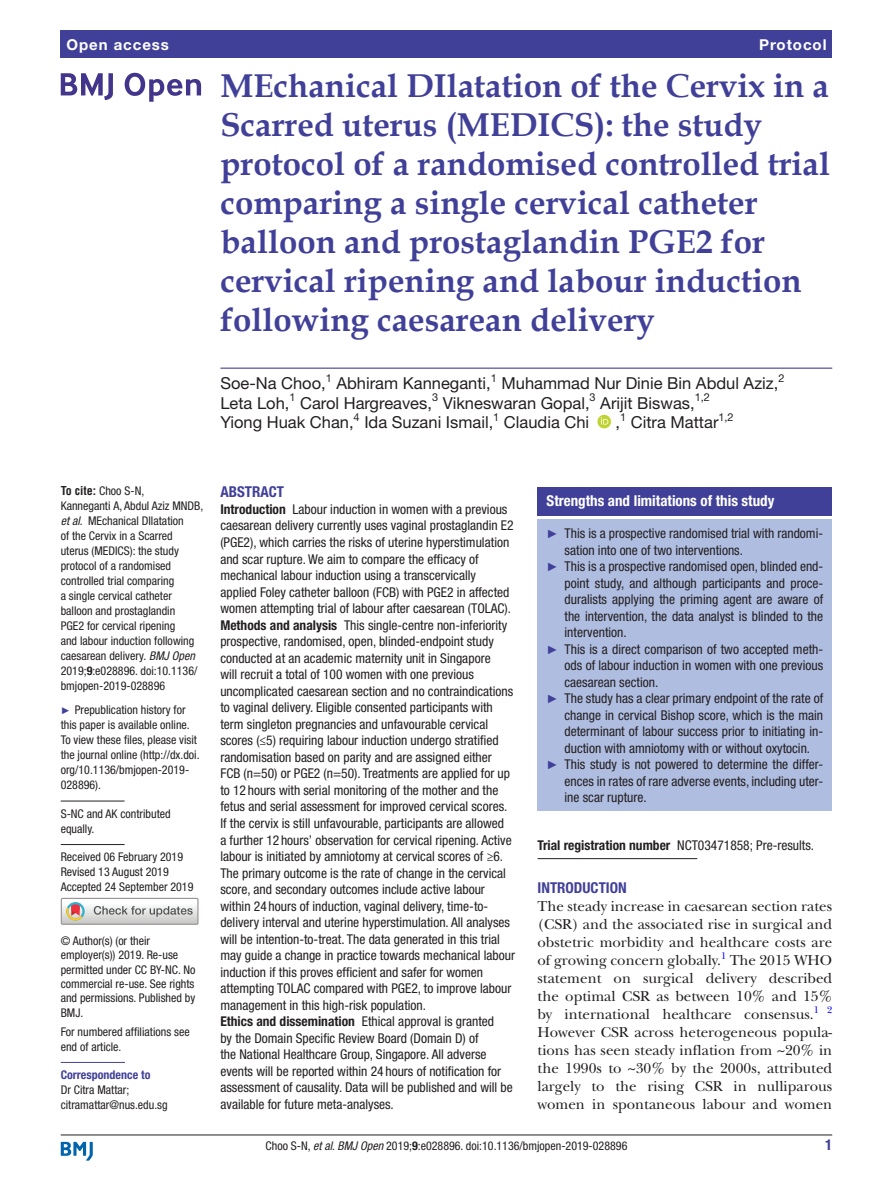
<style>
.page{position:relative;width:893px;height:1191px;background:#fff}
.page>*{position:absolute;margin:0;border:0;box-sizing:border-box;transform-origin:0 0}
.t1{font:700 33px/39px "Book Antiqua";color:#414099}
.t2{font:16.5px "Helvetica Neue LT Std";color:#231f20}
.t3{font:15px/18px "New Baskerville";color:#231f20;text-align:justify}
.t4{font:700 condensed 15px "Helvetica Neue LT Std";color:#fff}
.t5{font:700 condensed 15px "Helvetica Neue LT Std";color:#414099}
.t6{font:700 15px "Helvetica Neue LT Std";letter-spacing:.065em;color:#fff}
.t7{font:condensed 13.5px/16.5px "Helvetica Neue LT Std";color:#231f20}
.t8{font:condensed 12px/15px "Helvetica Neue LT Std";color:#231f20}
.t9{font:700 condensed 12px "Helvetica Neue LT Std";color:#414099}
.t10{font:10.95px "Helvetica Neue LT Std";color:#231f20}
.t11{font:9.9px "New Baskerville";color:#00f}
.s1{font-family:"Helvetica LT Std";font-weight:700}
.s2{font-style:italic}
.s3{font-weight:700}
.s4{font-family:"Arial";font-stretch:normal;font-size:9.75px;color:#414099}
.s5{font-family:"Arial";font-stretch:normal;font-size:12px;color:#414099}
</style>
<div class="page">
<hr style="left:61px;top:1134px;width:771px;height:1px;background:#231f20">
<svg style="left:61px;top:1141px;width:32px;height:19px"></svg>
<div style="left:61px;top:31px;width:771px;height:27px;background:#414099"></div>
<hr style="left:220px;top:367px;width:612px;height:2px;background:#414099">
<svg style="left:597px;top:415px;width:14px;height:13px"></svg>
<hr style="left:61px;top:800px;width:64px;height:1px;background:#231f20">
<hr style="left:61px;top:844px;width:64px;height:1px;background:#231f20">
<hr style="left:61px;top:1062px;width:64px;height:1px;background:#414099">
<svg style="left:61px;top:73px;width:52px;height:27px"></svg>
<svg style="left:125px;top:73px;width:76px;height:29px"></svg>
<div style="left:61px;top:897px;width:138px;height:27px;border:1px solid #969090"></div>
<svg style="left:61px;top:898px;width:137px;height:26px"></svg>
<hr style="left:538px;top:858px;width:159px;height:1px;background:#231f20">
<div style="left:538px;top:487px;width:294px;height:28px;background:#414099"></div>
<div style="left:538px;top:519px;width:294px;height:292px;background:#afbde1"></div>
<p class="t6" style="left:66px;top:35px;width:104px">Open access</p>
<p class="t6" style="left:759px;top:35px;width:69px">Protocol</p>
<p class="t1" style="left:220px;top:66px;width:611px">MEchanical DIlatation of the Cervix in a Scarred uterus (MEDICS): the study protocol of a randomised controlled trial comparing a single cervical catheter balloon and prostaglandin PGE2 for cervical ripening and labour induction following caesarean delivery</p>
<p class="t2" style="left:220px;top:374px;width:107px">Soe-Na Choo,</p>
<p class="t10" style="left:326px;top:371px;width:8px">1</p>
<p class="t2" style="left:336px;top:374px;width:156px">Abhiram Kanneganti,</p>
<p class="t10" style="left:491px;top:371px;width:8px">1</p>
<p class="t2" style="left:501px;top:374px;width:278px">Muhammad Nur Dinie Bin Abdul Aziz,</p>
<p class="t10" style="left:778px;top:371px;width:8px">2</p>
<p class="t2" style="left:220px;top:393px;width:71px">Leta Loh,</p>
<p class="t10" style="left:289px;top:391px;width:8px">1</p>
<p class="t2" style="left:300px;top:393px;width:133px">Carol Hargreaves,</p>
<p class="t10" style="left:432px;top:391px;width:8px">3</p>
<p class="t2" style="left:443px;top:393px;width:148px">Vikneswaran Gopal,</p>
<p class="t10" style="left:590px;top:391px;width:8px">3</p>
<p class="t2" style="left:600px;top:393px;width:96px">Arijit Biswas,</p>
<p class="t10" style="left:695px;top:391px;width:17px">1,2</p>
<p class="t2" style="left:220px;top:413px;width:135px">Yiong Huak Chan,</p>
<p class="t10" style="left:354px;top:410px;width:8px">4</p>
<p class="t2" style="left:364px;top:413px;width:130px">Ida Suzani Ismail,</p>
<p class="t10" style="left:493px;top:410px;width:8px">1</p>
<p class="t2" style="left:504px;top:413px;width:87px">Claudia Chi</p>
<p class="t10" style="left:620px;top:410px;width:8px">1</p>
<p class="t2" style="left:631px;top:413px;width:89px">Citra Mattar</p>
<p class="t10" style="left:718px;top:410px;width:17px">1,2</p>
<p class="t2" style="left:616px;top:413px;width:6px">,</p>
<p class="t8" style="left:61px;top:483px;width:144px"><span class="s1">To cite:</span> Choo S-N,<br>Kanneganti A, Abdul Aziz MNDB, <span class="s2">et al</span>. MEchanical DIlatation<br>of the Cervix in a Scarred uterus (MEDICS): the study protocol of a randomised controlled trial comparing<br>a single cervical catheter balloon and prostaglandin<br>PGE2 for cervical ripening<br>and labour induction following caesarean delivery. <span class="s2">BMJ Open<br></span>2019;<span class="s3">9</span>:e028896. doi:10.1136/ bmjopen-2019-028896</p>
<p class="t8" style="left:61px;top:702px;width:140px"><span class="s4">►</span> Prepublication history for this paper is available online.<br>To view these files, please visit the journal online (http://dx.doi. org/10.1136/bmjopen-2019-<br>028896).</p>
<p class="t8" style="left:61px;top:806px;width:111px">S-NC and AK contributed equally.</p>
<p class="t8" style="left:61px;top:849px;width:134px">Received 06 February 2019<br>Revised 13 August 2019<br>Accepted 24 September 2019</p>
<p class="t8" style="left:61px;top:933px;width:136px;line-height:14.4px">© Author(s) (or their employer(s)) 2019. Re-use permitted under CC BY-NC. No commercial re-use. See rights and permissions. Published by<br>BMJ.</p>
<p class="t8" style="left:61px;top:1024px;width:130px">For numbered affiliations see end of article.</p>
<p class="t9" style="left:61px;top:1067px;width:91px">Correspondence to</p>
<p class="t8" style="left:61px;top:1082px;width:108px">Dr Citra Mattar; citramattar@nus.edu.sg</p>
<p class="t5" style="left:220px;top:483px;width:65px">Abstract</p>
<p class="t7" style="left:220px;top:501px;width:296px"><span class="s3">Introduction</span> Labour induction in women with a previous caesarean delivery currently uses vaginal prostaglandin E2 (PGE2), which carries the risks of uterine hyperstimulation and scar rupture. We aim to compare the efficacy of mechanical labour induction using a transcervically applied Foley catheter balloon (FCB) with PGE2 in affected women attempting trial of labour after caesarean (TOLAC).<br><span class="s3">Methods and analysis</span> This single-centre non-inferiority prospective, randomised, open, blinded-endpoint study conducted at an academic maternity unit in Singapore<br>will recruit a total of 100 women with one previous uncomplicated caesarean section and no contraindications to vaginal delivery. Eligible consented participants with term singleton pregnancies and unfavourable cervical scores (≤5) requiring labour induction undergo stratified randomisation based on parity and are assigned either FCB (n=50) or PGE2 (n=50). Treatments are applied for up to 12 hours with serial monitoring of the mother and the fetus and serial assessment for improved cervical scores.<br>If the cervix is still unfavourable, participants are allowed<br>a further 12 hours’ observation for cervical ripening. Active labour is initiated by amniotomy at cervical scores of ≥6.<br>The primary outcome is the rate of change in the cervical score, and secondary outcomes include active labour within 24 hours of induction, vaginal delivery, time-to&shy;delivery interval and uterine hyperstimulation. All analyses will be intention-to-treat. The data generated in this trial may guide a change in practice towards mechanical labour induction if this proves efficient and safer for women attempting TOLAC compared with PGE2, to improve labour management in this high-risk population.<br><span class="s3">Ethics and dissemination</span> Ethical approval is granted<br>by the Domain Specific Review Board (Domain D) of<br>the National Healthcare Group, Singapore. All adverse events will be reported within 24 hours of notification for assessment of causality. Data will be published and will be available for future meta-analyses.</p>
<p class="t4" style="left:547px;top:492px;width:229px">Strengths and limitations of this study</p>
<p class="t7" style="left:547px;top:525px;width:278px"><span class="s5">►</span> This is a prospective randomised trial with randomi-</p>
<p class="t7" style="left:565px;top:541px;width:180px">sation into one of two interventions.</p>
<p class="t7" style="left:547px;top:558px;width:278px"><span class="s5">►</span> This is a prospective randomised open, blinded end-</p>
<p class="t7" style="left:565px;top:574px;width:260px">point study, and although participants and proce-</p>
<p class="t7" style="left:565px;top:591px;width:260px">duralists applying the priming agent are aware of</p>
<p class="t7" style="left:565px;top:607px;width:260px">the intervention, the data analyst is blinded to the</p>
<p class="t7" style="left:565px;top:624px;width:64px">intervention.</p>
<p class="t7" style="left:547px;top:640px;width:278px"><span class="s5">►</span> This is a direct comparison of two accepted meth-</p>
<p class="t7" style="left:565px;top:657px;width:260px">ods of labour induction in women with one previous</p>
<p class="t7" style="left:565px;top:673px;width:95px">caesarean section.</p>
<p class="t7" style="left:547px;top:690px;width:278px"><span class="s5">►</span> The study has a clear primary endpoint of the rate of</p>
<p class="t7" style="left:565px;top:706px;width:260px">change in cervical Bishop score, which is the main</p>
<p class="t7" style="left:565px;top:723px;width:260px">determinant of labour success prior to initiating in-</p>
<p class="t7" style="left:565px;top:739px;width:247px">duction with amniotomy with or without oxytocin.</p>
<p class="t7" style="left:547px;top:756px;width:278px"><span class="s5">►</span> This study is not powered to determine the differ-</p>
<p class="t7" style="left:565px;top:772px;width:260px">ences in rates of rare adverse events, including uter-</p>
<p class="t7" style="left:565px;top:789px;width:84px">ine scar rupture.</p>
<p class="t7" style="left:538px;top:836px;width:278px"><span class="s3">Trial registration number</span> NCT03471858; Pre-results.</p>
<p class="t5" style="left:538px;top:879px;width:91px">Introduction</p>
<p class="t3" style="left:538px;top:897px;width:296px">The steady increase in caesarean section rates (CSR) and the associated rise in surgical and obstetric morbidity and healthcare costs are of growing concern globally.</p>
<p class="t11" style="left:721px;top:949px;width:7px">1</p>
<p class="t3" style="left:538px;top:951px;width:296px;text-indent:192px">The 2015 WHO statement on surgical delivery described the optimal CSR as between 10% and 15% by international healthcare consensus.<sup>1</sup> <sup>2<br></sup>However CSR across heterogeneous popula&shy;tions has seen steady inflation from ~20% in the 1990s to ~30% by the 2000s, attributed largely to the rising CSR in nulliparous women in spontaneous labour and women</p>
<p class="t8" style="left:266px;top:1137px;width:363px">Choo S-N, <span class="s2">et al</span>. <span class="s2">BMJ Open</span> 2019;<span class="s3">9</span>:e028896. doi:10.1136/bmjopen-2019-028896</p>
<p class="t5" style="left:825px;top:1135px;width:9px">1</p>
</div>
